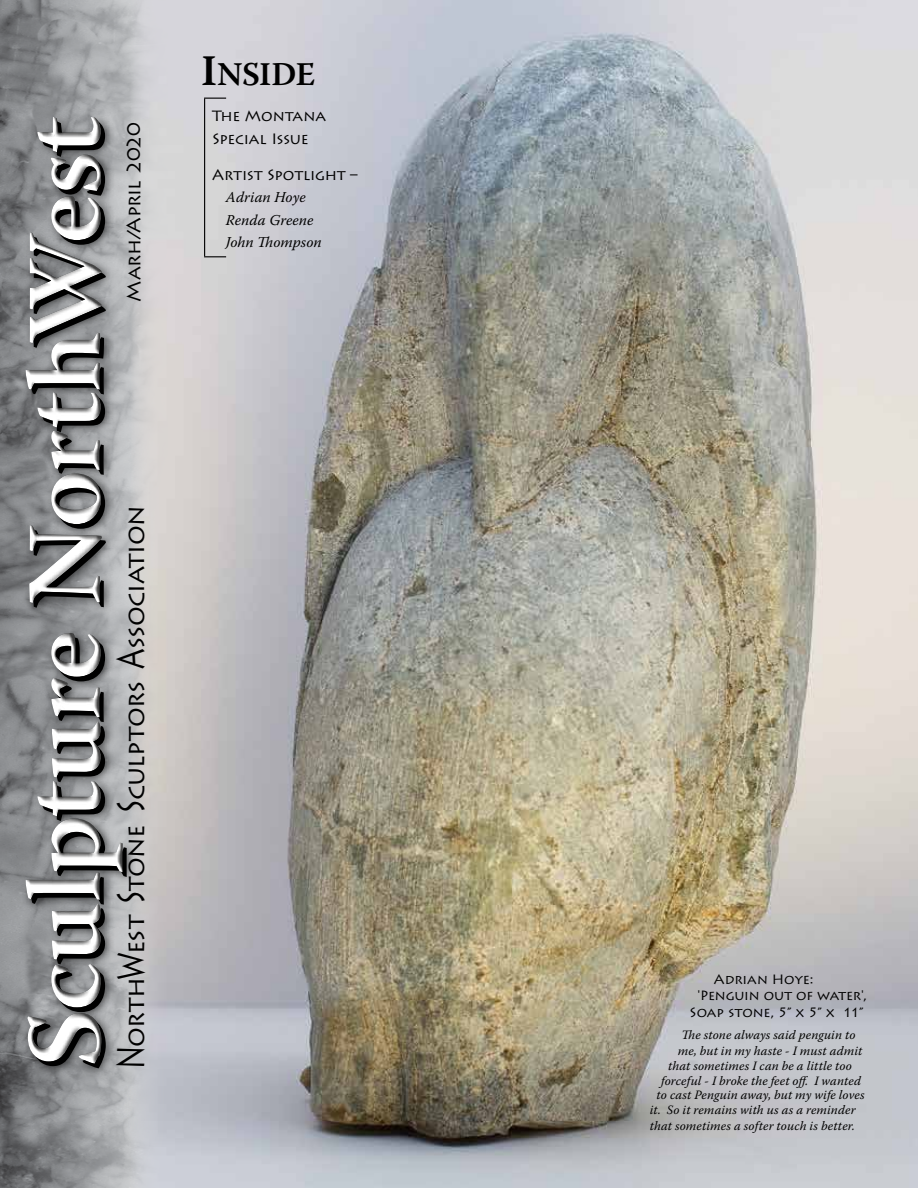
<style>
.page{position:relative;width:918px;height:1188px;background:#fff}
.page>*{position:absolute;margin:0;border:0;box-sizing:border-box;transform-origin:0 0}
.t1{font:600 106.2px "Warnock Pro";letter-spacing:-.02em;color:#fff}
.t2{font:600 33px "Warnock Pro";letter-spacing:-.015em;color:#000}
.t3{font:25.5px "Lithos Pro";letter-spacing:-.025em;color:#000}
.t4{font:19.5px "Lithos Pro";letter-spacing:-.03em;color:#000}
.t5{font:15px/22.5px "Lithos Pro";letter-spacing:-.015em;color:#000}
.t6{font:italic 15px/22.5px "Warnock Pro";color:#000}
.t7{font:13.5px "Lithos Pro";letter-spacing:-.005em;color:#000}
.t8{font:italic 12.75px/15.3px "Warnock Pro";letter-spacing:.01em;color:#000}
.s1{font-size:43.5px}
.s2{font-weight:700}
.s3{font-size:38.25px}
</style>
<div class="page">
<img style="left:171px;top:0;width:747px;height:1188px">
<img style="left:0;top:0;width:171px;height:1188px">
<div style="left:21px;top:113px;width:116px;height:965px;background:#000;opacity:.75"></div>
<div style="left:22px;top:111px;width:106px;height:957px;background:#000;opacity:.75"></div>
<hr style="left:204px;top:99px;width:1px;height:157px;background:#000">
<svg style="left:204px;top:98px;width:22px;height:1px"></svg>
<svg style="left:204px;top:256px;width:22px;height:1px"></svg>
<h2 class="t2" style="left:201px;top:55px;width:116px"><span class="s1">I</span>NSIDE</h2>
<h1 class="t1" style="left:1px;top:1067px;width:953px;rotate:-90deg"><span class="s2">S</span>culpture NorthWest</h1>
<p class="t5" style="left:212px;top:105px;width:115px">The Montana<br>Special Issue</p>
<h3 class="t4" style="left:122px;top:302px;width:181px;rotate:-90deg">Marh/April 2020</h3>
<p class="t5" style="left:212px;top:164px;width:147px">Artist Spotlight –</p>
<p class="t6" style="left:226px;top:186px;width:97px">Adrian Hoye<br>Renda Greene<br>John Thompson</p>
<h3 class="t3" style="left:121px;top:1069px;width:565px;rotate:-90deg"><span class="s3">N</span>orth<span class="s3">W</span>est <span class="s3">S</span>tone <span class="s3">S</span>culptors <span class="s3">A</span>ssociation</h3>
<p class="t7" style="left:714px;top:972px;width:101px">Adrian Hoye:</p>
<p class="t7" style="left:698px;top:988px;width:171px">'Penguin out of water',</p>
<p class="t7" style="left:690px;top:1004px;width:176px">Soap stone, 5” x 5” x 11”</p>
<p class="t8" style="left:682px;top:1027px;width:175px">The stone always said penguin to</p>
<p class="t8" style="left:678px;top:1043px;width:186px">me, but in my haste - I must admit</p>
<p class="t8" style="left:668px;top:1058px;width:185px">that sometimes I can be a little too</p>
<p class="t8" style="left:661px;top:1073px;width:201px">forceful - I broke the feet off. I wanted</p>
<p class="t8" style="left:650px;top:1087px;width:216px;text-indent:7px">to cast Penguin away, but my wife loves it. So it remains with us as a reminder that sometimes a softer touch is better.</p>
</div>
